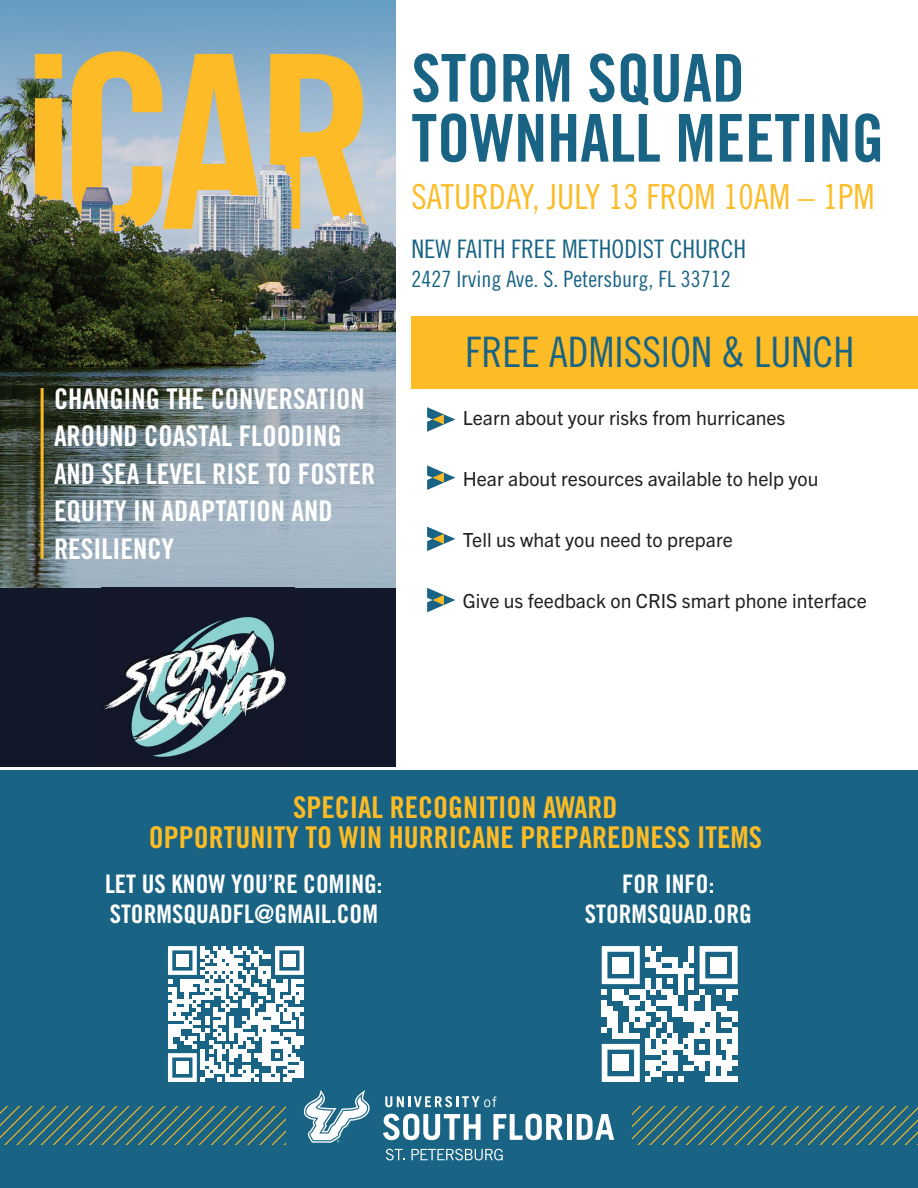
<style>
.page{position:relative;width:918px;height:1188px;background:#fff}
.page>*{position:absolute;margin:0;border:0;box-sizing:border-box;transform-origin:0 0}
.t1{font:66px "Trade Gothic LT Std Bd Cn 20";color:#196484}
.t2{font:42px "Trade Gothic LT Std Cn 18";color:#196484}
.t3{font:34.5px "Trade Gothic LT Std Cn 18";color:#fdbb25}
.t4{font:30px "Trade Gothic LT Std Bd Cn 20";color:#fdbb25}
.t5{font:28.5px/37.5px "Trade Gothic LT Std Bd Cn 20";color:#fff}
.t6{font:25.5px "Trade Gothic LT Std Bd Cn 20";color:#fff}
.t7{font:25.5px "Trade Gothic LT Std Cn 18";color:#196484}
.t8{font:22.5px "Trade Gothic LT Std Cn 18";color:#196484}
.t9{font:19.5px "Trade Gothic Next LT Pro";color:#231f20}
</style>
<div class="page">
<img style="left:0;top:0;width:396px;height:588px">
<div style="left:0;top:770px;width:918px;height:418px;background:#196484"></div>
<hr style="left:41px;top:388px;width:3px;height:171px;background:#fdbb25">
<div style="left:411px;top:316px;width:507px;height:72px;background:#fdbb25"></div>
<svg style="left:427px;top:407px;width:28px;height:25px"></svg>
<svg style="left:427px;top:465px;width:28px;height:25px"></svg>
<svg style="left:427px;top:588px;width:28px;height:24px"></svg>
<svg style="left:427px;top:527px;width:28px;height:24px"></svg>
<svg style="left:304px;top:1090px;width:66px;height:53px"></svg>
<svg style="left:385px;top:1096px;width:111px;height:11px"></svg>
<svg style="left:383px;top:1114px;width:98px;height:26px"></svg>
<svg style="left:493px;top:1114px;width:70px;height:26px"></svg>
<div style="left:567px;top:1114px;width:5px;height:26px;background:#fff"></div>
<svg style="left:577px;top:1114px;width:37px;height:26px"></svg>
<svg style="left:386px;top:1149px;width:18px;height:11px"></svg>
<svg style="left:412px;top:1149px;width:91px;height:11px"></svg>
<svg style="left:0;top:1106px;width:285px;height:38px"></svg>
<svg style="left:633px;top:1106px;width:285px;height:38px"></svg>
<div style="left:0;top:588px;width:396px;height:178px;background:#121729"></div>
<img style="left:104px;top:617px;width:182px;height:140px">
<svg style="left:602px;top:946px;width:136px;height:136px"></svg>
<div style="left:613px;top:957px;width:16px;height:16px;background:#fff"></div>
<div style="left:710px;top:957px;width:17px;height:16px;background:#fff"></div>
<div style="left:613px;top:1055px;width:16px;height:16px;background:#fff"></div>
<svg style="left:168px;top:946px;width:136px;height:136px"></svg>
<div style="left:176px;top:954px;width:13px;height:13px;background:#fff"></div>
<div style="left:283px;top:954px;width:13px;height:13px;background:#fff"></div>
<div style="left:176px;top:1061px;width:13px;height:13px;background:#fff"></div>
<p class="t1" style="left:411px;top:38px;width:335px">STORM SQUAD</p>
<p class="t1" style="left:411px;top:98px;width:474px">TOWNHALL MEETING</p>
<p class="t3" style="left:411px;top:177px;width:464px">SATURDAY, JULY 13 FROM 10AM – 1PM</p>
<p class="t7" style="left:411px;top:234px;width:336px">NEW FAITH FREE METHODIST CHURCH</p>
<p class="t8" style="left:411px;top:265px;width:321px">2427 Irving Ave. S. Petersburg, FL 33712</p>
<p class="t5" style="left:54px;top:380px;width:323px">CHANGING THE CONVERSATION<br>AROUND COASTAL FLOODING<br>AND SEA LEVEL RISE TO FOSTER<br>EQUITY IN ADAPTATION AND<br>RESILIENCY</p>
<p class="t2" style="left:465px;top:327px;width:391px">FREE ADMISSION &amp; LUNCH</p>
<p class="t9" style="left:463px;top:405px;width:324px">Learn about your risks from hurricanes</p>
<p class="t9" style="left:463px;top:465px;width:357px">Hear about resources available to help you</p>
<p class="t9" style="left:463px;top:526px;width:272px">Tell us what you need to prepare</p>
<p class="t9" style="left:463px;top:587px;width:406px">Give us feedback on CRIS smart phone interface</p>
<p class="t4" style="left:293px;top:789px;width:326px">SPECIAL RECOGNITION AWARD</p>
<p class="t4" style="left:149px;top:819px;width:615px">OPPORTUNITY TO WIN HURRICANE PREPAREDNESS ITEMS</p>
<p class="t6" style="left:105px;top:869px;width:279px">LET US KNOW YOU’RE COMING:</p>
<p class="t6" style="left:110px;top:899px;width:270px">STORMSQUADFL@GMAIL.COM</p>
<p class="t6" style="left:622px;top:869px;width:94px">FOR INFO:</p>
<p class="t6" style="left:585px;top:899px;width:169px">STORMSQUAD.ORG</p>
</div>
